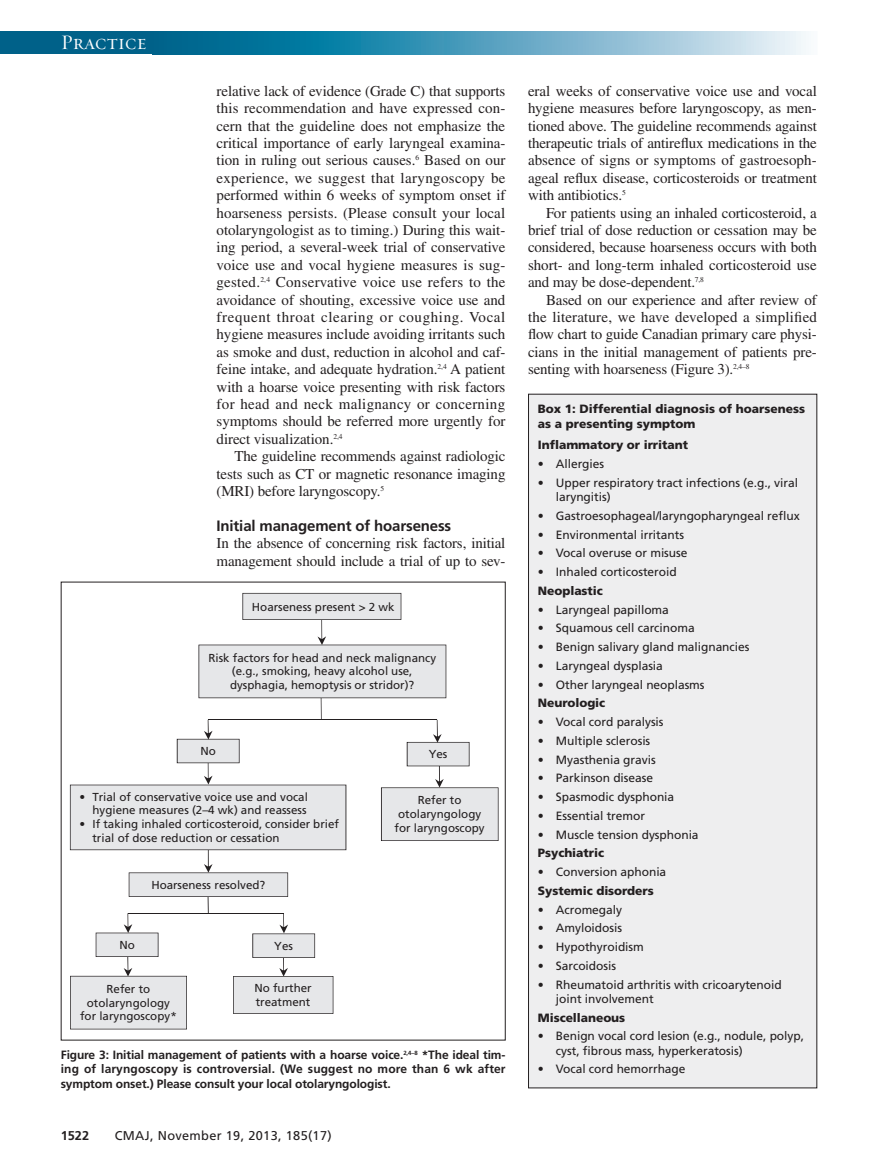
<style>
.page{position:relative;width:878px;height:1175px;background:#fff}
.page>*{position:absolute;margin:0;border:0;box-sizing:border-box;transform-origin:0 0}
.t1{font:21px "Requiem Display HTF Small Caps";letter-spacing:.005em;color:#fff}
.t2{font:15px/17.4px "Times LT Std";letter-spacing:-.01em;color:#231f20;text-align:justify}
.t3{font:700 15px "Frutiger LT Std";letter-spacing:-.01em;color:#231f20}
.t4{font:12.75px "Frutiger LT Std";letter-spacing:.025em;color:#231f20}
.t5{font:700 12.75px "Frutiger LT Std";color:#231f20}
.t6{font:12px/14.2px "Frutiger LT Std";letter-spacing:-.005em;color:#231f20}
.t7{font:700 12px/14.2px "Frutiger LT Std";letter-spacing:-.01em;color:#231f20;text-align:justify}
.t8{font:900 12px/15px "Frutiger LT Std";letter-spacing:-.005em;color:#231f20}
.t9{font:11.55px/13.8px "Frutiger";color:#231f20;text-align:center}
.s1{font-weight:900}
</style>
<div class="page">
<div style="left:0;top:32px;width:163px;height:22px;background:#006189"></div>
<svg style="left:163px;top:32px;width:643px;height:22px;background:#5aa3c0"></svg>
<div style="left:528px;top:394px;width:288px;height:693px;background:#eeeeef"></div>
<hr style="left:207px;top:892px;width:2px;height:21px;background:#231f20">
<hr style="left:320px;top:686px;width:1px;height:33px;background:#231f20">
<svg style="left:198px;top:593px;width:248px;height:105px"></svg>
<hr style="left:208px;top:719px;width:229px;height:1px;background:#231f20">
<svg style="left:381px;top:720px;width:117px;height:121px"></svg>
<svg style="left:70px;top:720px;width:276px;height:176px"></svg>
<hr style="left:128px;top:913px;width:155px;height:1px;background:#231f20">
<svg style="left:70px;top:913px;width:117px;height:116px"></svg>
<svg style="left:233px;top:913px;width:100px;height:100px"></svg>
<h1 class="t1" style="left:61px;top:30px;width:87px">Practice</h1>
<p class="t2" style="left:216px;top:84px;width:290px">relative lack of evidence (Grade C) that supports this recommendation and have expressed con&shy;cern that the guideline does not emphasize the critical importance of early laryngeal examina&shy;tion in ruling out serious causes.<sup>6</sup> Based on our experience, we suggest that laryngoscopy be performed within 6 weeks of symptom onset if hoarseness persists. (Please consult your local otolaryngologist as to timing.) During this wait&shy;ing period, a several-week trial of conservative voice use and vocal hygiene measures is sug&shy;gested.<sup>2,4</sup> Conservative voice use refers to the avoidance of shouting, excessive voice use and frequent throat clearing or coughing. Vocal hygiene measures include avoiding irritants such as smoke and dust, reduction in alcohol and caf&shy;feine intake, and adequate hydration.<sup>2,4</sup> A patient with a hoarse voice presenting with risk factors for head and neck malignancy or concerning symptoms should be referred more urgently for direct visualization.<sup>2,4</sup></p>
<p class="t2" style="left:216px;top:449px;width:290px;text-indent:18px">The guideline recommends against radiologic tests such as CT or magnetic resonance imaging (MRI) before laryngoscopy.<sup>5</sup></p>
<p class="t3" style="left:216px;top:519px;width:236px">Initial management of hoarseness</p>
<p class="t2" style="left:216px;top:536px;width:290px">In the absence of concerning risk factors, initial management should include a trial of up to sev-</p>
<p class="t9" style="left:252px;top:600px;width:144px">Hoarseness present &gt; 2 wk</p>
<p class="t9" style="left:208px;top:651px;width:229px">Risk factors for head and neck malignancy (e.g., smoking, heavy alcohol use, dysphagia, hemoptysis or stridor)?</p>
<p class="t9" style="left:200px;top:745px;width:17px">No</p>
<p class="t9" style="left:428px;top:748px;width:20px">Yes</p>
<p class="t9" style="left:394px;top:794px;width:92px">Refer to otolaryngology for laryngoscopy</p>
<p class="t9" style="left:79px;top:790px;width:230px;text-align:right">• Trial of conservative voice use and vocal hygiene measures (2–4 wk) and reassess</p>
<p class="t9" style="left:92px;top:818px;width:248px;text-align:left;text-indent:-13px">• If taking inhaled corticosteroid, consider brief trial of dose reduction or cessation</p>
<p class="t9" style="left:151px;top:878px;width:116px">Hoarseness resolved?</p>
<p class="t9" style="left:119px;top:938px;width:17px">No</p>
<p class="t9" style="left:274px;top:939px;width:20px">Yes</p>
<p class="t9" style="left:254px;top:981px;width:59px;text-align:left">No further treatment</p>
<p class="t9" style="left:80px;top:982px;width:98px">Refer to otolaryngology for laryngoscopy*</p>
<p class="t7" style="left:61px;top:1048px;width:446px">Figure 3: Initial management of patients with a hoarse voice.<sup>2,4–8</sup> *The ideal tim&shy;ing of laryngoscopy is controversial. (We suggest no more than 6 wk after symptom onset.) Please consult your local otolaryngologist.</p>
<p class="t5" style="left:61px;top:1130px;width:30px">1522</p>
<p class="t4" style="left:115px;top:1130px;width:218px">CMAJ, November 19, 2013, 185(17)</p>
<p class="t2" style="left:528px;top:84px;width:290px">eral weeks of conservative voice use and vocal hygiene measures before laryngoscopy, as men&shy;tioned above. The guideline recommends against therapeutic trials of antireflux medications in the absence of signs or symptoms of gastroesoph - ageal reflux disease, corticosteroids or treatment with antibiotics.<sup>5</sup></p>
<p class="t2" style="left:528px;top:205px;width:290px;text-indent:18px">For patients using an inhaled corticosteroid, a brief trial of dose reduction or cessation may be considered, because hoarseness occurs with both short- and long-term inhaled corticosteroid use and may be dose-dependent.<sup>7,8</sup></p>
<p class="t2" style="left:528px;top:292px;width:290px;text-indent:18px">Based on our experience and after review of the literature, we have developed a simplified flow chart to guide Canadian primary care physi&shy;cians in the initial management of patients pre&shy;senting with hoarseness (Figure 3).<sup>2,4–8</sup></p>
<p class="t8" style="left:538px;top:402px;width:269px">Box 1: Differential diagnosis of hoarseness as a presenting symptom</p>
<p class="t8" style="left:538px;top:438px;width:152px">Inflammatory or irritant</p>
<p class="t6" style="left:538px;top:458px;width:68px"><span class="s1">•</span> Allergies</p>
<p class="t6" style="left:556px;top:476px;width:243px;text-indent:-18px">• Upper respiratory tract infections (e.g., viral laryngitis)</p>
<p class="t6" style="left:538px;top:509px;width:263px">• Gastroesophageal/laryngopharyngeal reflux</p>
<p class="t6" style="left:538px;top:528px;width:148px">• Environmental irritants</p>
<p class="t6" style="left:538px;top:547px;width:151px">• Vocal overuse or misuse</p>
<p class="t6" style="left:538px;top:565px;width:140px">• Inhaled corticosteroid</p>
<p class="t8" style="left:538px;top:584px;width:66px">Neoplastic</p>
<p class="t6" style="left:538px;top:603px;width:132px">• Laryngeal papilloma</p>
<p class="t6" style="left:538px;top:622px;width:158px">• Squamous cell carcinoma</p>
<p class="t6" style="left:538px;top:640px;width:213px">• Benign salivary gland malignancies</p>
<p class="t6" style="left:538px;top:659px;width:126px">• Laryngeal dysplasia</p>
<p class="t6" style="left:538px;top:678px;width:168px">• Other laryngeal neoplasms</p>
<p class="t8" style="left:538px;top:696px;width:69px">Neurologic</p>
<p class="t6" style="left:538px;top:715px;width:127px">• Vocal cord paralysis</p>
<p class="t6" style="left:538px;top:734px;width:114px">• Multiple sclerosis</p>
<p class="t6" style="left:538px;top:753px;width:119px">• Myasthenia gravis</p>
<p class="t6" style="left:538px;top:772px;width:117px">• Parkinson disease</p>
<p class="t6" style="left:538px;top:790px;width:138px">• Spasmodic dysphonia</p>
<p class="t6" style="left:538px;top:809px;width:109px">• Essential tremor</p>
<p class="t6" style="left:538px;top:828px;width:162px">• Muscle tension dysphonia</p>
<p class="t8" style="left:538px;top:846px;width:68px">Psychiatric</p>
<p class="t6" style="left:538px;top:865px;width:130px">• Conversion aphonia</p>
<p class="t8" style="left:538px;top:884px;width:117px">Systemic disorders</p>
<p class="t6" style="left:538px;top:903px;width:86px">• Acromegaly</p>
<p class="t6" style="left:538px;top:922px;width:86px">• Amyloidosis</p>
<p class="t6" style="left:538px;top:940px;width:107px">• Hypothyroidism</p>
<p class="t6" style="left:538px;top:959px;width:80px">• Sarcoidosis</p>
<p class="t6" style="left:556px;top:978px;width:227px;text-indent:-18px">• Rheumatoid arthritis with cricoarytenoid joint involvement</p>
<p class="t8" style="left:538px;top:1010px;width:89px">Miscellaneous</p>
<p class="t6" style="left:556px;top:1030px;width:250px;text-indent:-18px">• Benign vocal cord lesion (e.g., nodule, polyp, cyst, fibrous mass, hyperkeratosis)</p>
<p class="t6" style="left:538px;top:1063px;width:149px">• Vocal cord hemorrhage</p>
</div>
